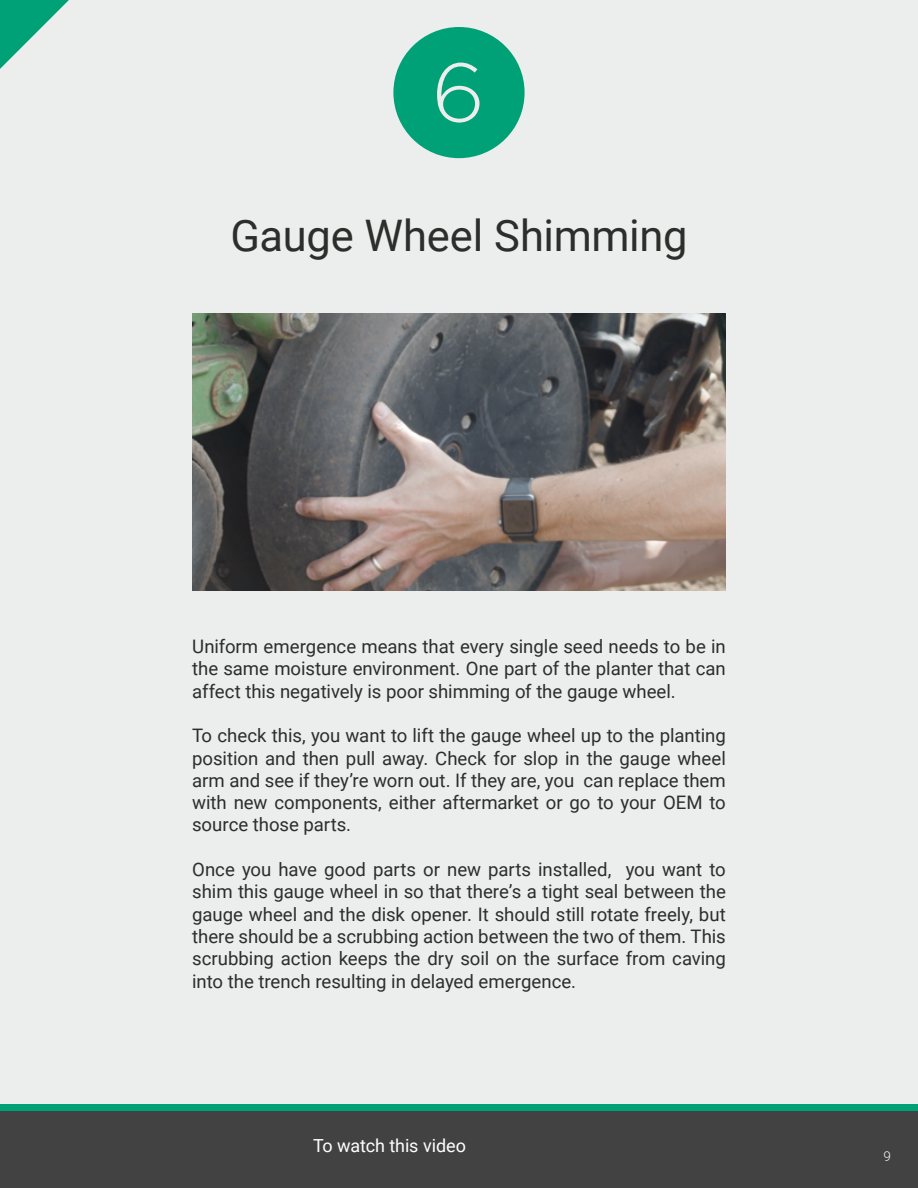
<style>
.page{position:relative;width:918px;height:1188px;background:#fff}
.page>*{position:absolute;margin:0;border:0;box-sizing:border-box;transform-origin:0 0}
.t1{font:300 82.8px "Gotham";color:#eceded}
.t2{font:43.5px "Roboto";letter-spacing:-.005em;color:#2d2d2c}
.t3{font:18.6px/22.4px "Roboto";color:#2d2d2c;text-align:justify}
.t4{font:18px "Roboto";letter-spacing:-.005em;color:#fff}
.t5{font:300 13.5px "Roboto";color:#f7f8f9}
</style>
<div class="page">
<div style="left:0;top:0;width:918px;height:1104px;background:#eceded"></div>
<svg style="left:0;top:0;width:82px;height:82px;background:#98d2c2"></svg>
<div style="left:0;top:1111px;width:918px;height:77px;background:#424242"></div>
<div style="left:0;top:1104px;width:918px;height:7px;background:#00a176"></div>
<img style="left:192px;top:313px;width:534px;height:278px">
<div style="left:393px;top:27px;width:132px;height:131px;background:#00a176;border-radius:50%"></div>
<h1 class="t1" style="left:432px;top:40px;width:55px">6</h1>
<h2 class="t2" style="left:230px;top:205px;width:459px">Gauge Wheel Shimming</h2>
<p class="t3" style="left:192px;top:634px;width:535px">Uniform emergence means that every single seed needs to be in the same moisture environment. One part of the planter that can affect this negatively is poor shimming of the gauge wheel.</p>
<p class="t3" style="left:192px;top:724px;width:535px">To check this, you want to lift the gauge wheel up to the planting position and then pull away. Check for slop in the gauge wheel arm and see if they’re worn out. If they are, you can replace them with new components, either aftermarket or go to your OEM to source those parts.</p>
<p class="t3" style="left:192px;top:858px;width:535px">Once you have good parts or new parts installed, you want to shim this gauge wheel in so that there’s a tight seal between the gauge wheel and the disk opener. It should still rotate freely, but there should be a scrubbing action between the two of them. This scrubbing action keeps the dry soil on the surface from caving into the trench resulting in delayed emergence.</p>
<p class="t4" style="left:313px;top:1133px;width:154px">To watch this video</p>
<p class="t5" style="left:884px;top:1147px;width:9px">9</p>
</div>
